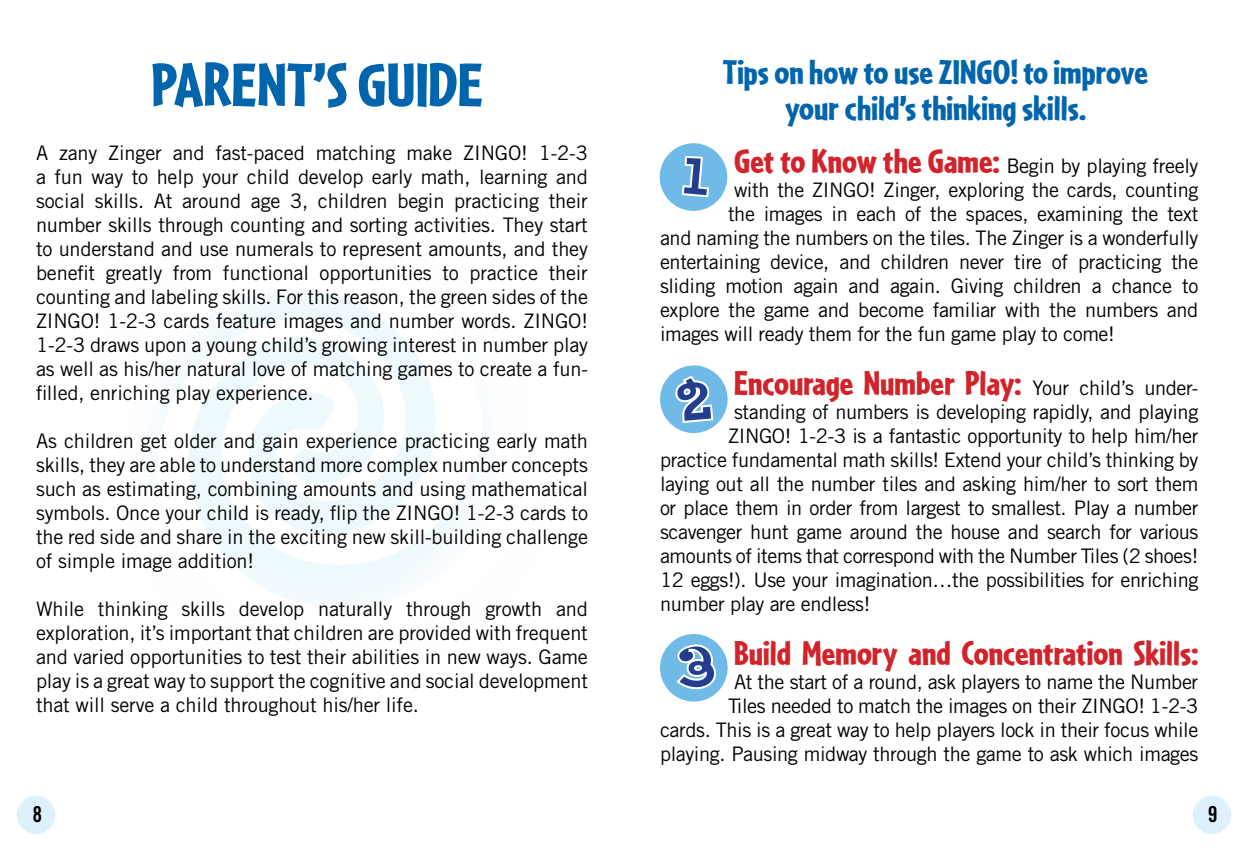
<style>
.page{position:relative;width:1248px;height:851px;background:#fff}
.page>*{position:absolute;margin:0;border:0;box-sizing:border-box;transform-origin:0 0}
.t1{font:900 64.4px "Cafeteria";color:#0065ac}
.t2{font:900 36px "Cafeteria";color:#d2232a}
.t3{font:900 36px/36px "Cafeteria";color:#0065ac;text-align:center}
.t4{font:22px "Trade Gothic Bold Cond Twenty";color:#000}
.t5{font:20px/24px "Trade Gothic";letter-spacing:-.02em;color:#000;text-align:justify}
.s1{font-family:"Cafeteria";font-weight:900;font-size:36px;color:#d2232a}
.s2{font-family:"Trade Gothic";font-weight:400;font-size:20px;color:#000}
</style>
<div class="page">
<div style="left:17px;top:795px;width:38px;height:39px;background:#dcf1fc;border-radius:50%"></div>
<div style="left:1192px;top:795px;width:38px;height:39px;background:#dcf1fc;border-radius:50%"></div>
<svg style="left:659px;top:143px;width:69px;height:68px"></svg>
<svg style="left:162px;top:289px;width:318px;height:317px"></svg>
<svg style="left:660px;top:365px;width:68px;height:69px"></svg>
<svg style="left:660px;top:634px;width:68px;height:68px"></svg>
<h1 class="t1" style="left:151px;top:48px;width:334px">PARENT’S GUIDE</h1>
<p class="t5" style="left:36px;top:140px;width:553px">A zany Zinger and fast-paced matching make ZINGO! 1-2-3 a fun way to help your child develop early math, learning and social skills. At around age 3, children begin practicing their number skills through counting and sorting activities. They start to understand and use numerals to represent amounts, and they benefit greatly from functional opportunities to practice their counting and labeling skills. For this reason, the green sides of the ZINGO! 1-2-3 cards feature images and number words. ZINGO!<br>1-2-3 draws upon a young child’s growing interest in number play as well as his/her natural love of matching games to create a fun&shy;filled, enriching play experience.</p>
<p class="t5" style="left:36px;top:428px;width:553px">As children get older and gain experience practicing early math skills, they are able to understand more complex number concepts such as estimating, combining amounts and using mathematical symbols. Once your child is ready, flip the ZINGO! 1-2-3 cards to the red side and share in the exciting new skill-building challenge of simple image addition!</p>
<p class="t5" style="left:36px;top:596px;width:553px">While thinking skills develop naturally through growth and exploration, it’s important that children are provided with frequent and varied opportunities to test their abilities in new ways. Game play is a great way to support the cognitive and social development that will serve a child throughout his/her life.</p>
<h2 class="t3" style="left:722px;top:53px;width:427px">Tips on how to use ZINGO! to improve your child’s thinking skills.</h2>
<p class="t5" style="left:734px;top:153px;width:466px"><span class="s1">Get to Know the Game:</span> Begin by playing freely</p>
<p class="t5" style="left:734px;top:177px;width:466px">with the ZINGO! Zinger, exploring the cards, counting</p>
<p class="t5" style="left:728px;top:201px;width:472px">the images in each of the spaces, examining the text</p>
<p class="t5" style="left:660px;top:225px;width:540px">and naming the numbers on the tiles. The Zinger is a wonderfully</p>
<p class="t5" style="left:660px;top:249px;width:539px">entertaining device, and children never tire of practicing the</p>
<p class="t5" style="left:660px;top:273px;width:539px">sliding motion again and again. Giving children a chance to</p>
<p class="t5" style="left:660px;top:297px;width:539px">explore the game and become familiar with the numbers and</p>
<p class="t5" style="left:660px;top:321px;width:456px">images will ready them for the fun game play to come!</p>
<h2 class="t2" style="left:734px;top:362px;width:464px">Encourage Number Play: <span class="s2">Your child’s under-</span></h2>
<p class="t5" style="left:734px;top:399px;width:466px">standing of numbers is developing rapidly, and playing</p>
<p class="t5" style="left:728px;top:423px;width:472px">ZINGO! 1-2-3 is a fantastic opportunity to help him/her</p>
<p class="t5" style="left:660px;top:447px;width:540px">practice fundamental math skills! Extend your child’s thinking by</p>
<p class="t5" style="left:660px;top:471px;width:540px">laying out all the number tiles and asking him/her to sort them</p>
<p class="t5" style="left:660px;top:495px;width:540px">or place them in order from largest to smallest. Play a number</p>
<p class="t5" style="left:660px;top:519px;width:540px">scavenger hunt game around the house and search for various</p>
<p class="t5" style="left:660px;top:543px;width:540px">amounts of items that correspond with the Number Tiles (2 shoes!</p>
<p class="t5" style="left:660px;top:567px;width:540px">12 eggs!). Use your imagination…the possibilities for enriching</p>
<p class="t5" style="left:660px;top:591px;width:212px">number play are endless!</p>
<h2 class="t2" style="left:734px;top:632px;width:466px">Build Memory and Concentration Skills:</h2>
<p class="t5" style="left:660px;top:669px;width:540px;text-align:right">At the start of a round, ask players to name the Number<br>Tiles needed to match the images on their ZINGO! 1-2-3<br>cards. This is a great way to help players lock in their focus while playing. Pausing midway through the game to ask which images</p>
<p class="t4" style="left:32px;top:801px;width:11px">8</p>
<p class="t4" style="left:1207px;top:801px;width:11px">9</p>
</div>
